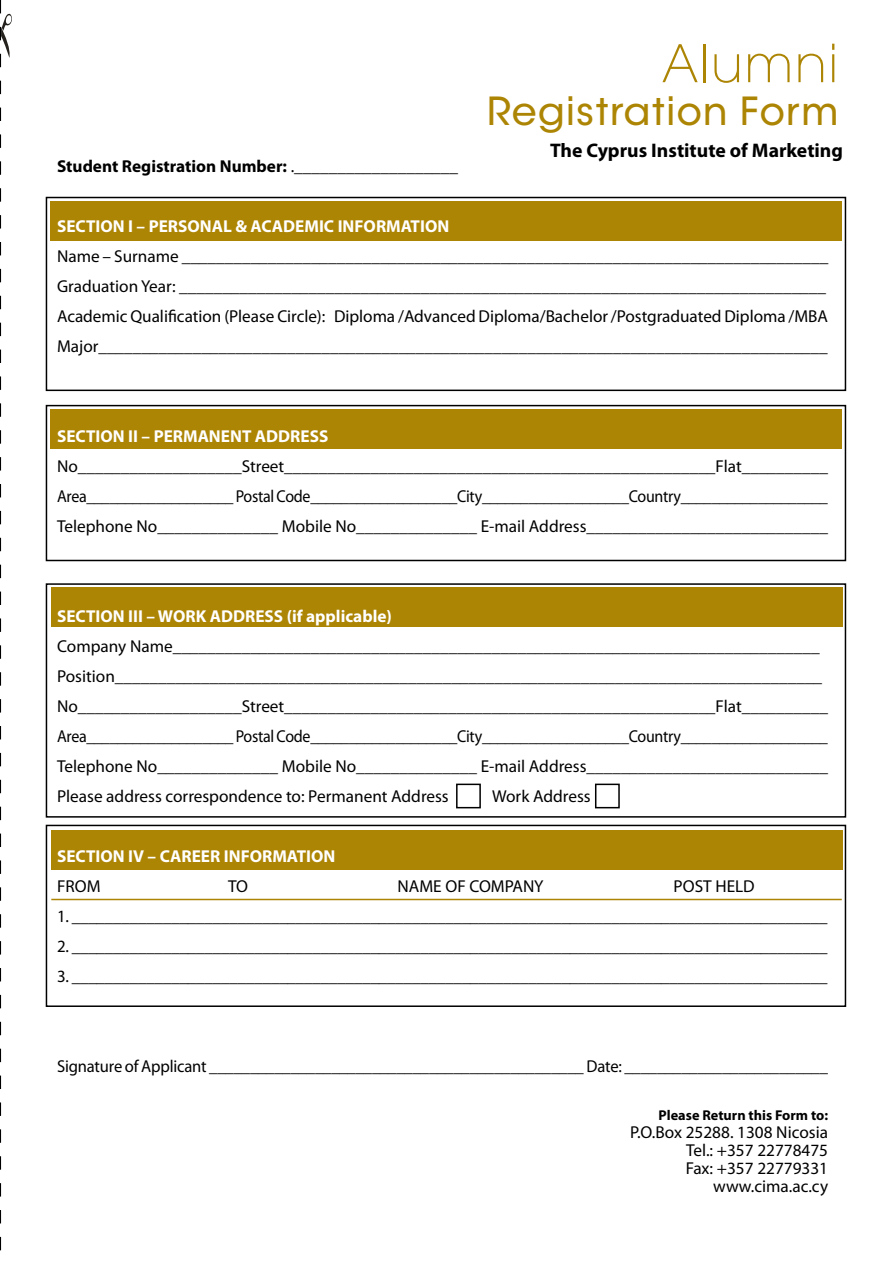
<style>
.page{position:relative;width:893px;height:1263px;background:#fff}
.page>*{position:absolute;margin:0;border:0;box-sizing:border-box;transform-origin:0 0}
.t1{font:300 51px "Art Avanti";color:#ad8505}
.t2{font:500 37.95px "Art Avanti";color:#ad8505}
.t3{font:700 19.65px "Myriad Pro";color:#000}
.t4{font:17.25px/30px "Myriad Pro";color:#000}
.t5{font:700 17.25px "Myriad Pro";color:#fff}
.t6{font:17.25px "Myriad Pro";color:#000;scale:.96 1}
.t7{font:700 17.25px "Myriad Pro";color:#000}
.t8{font:700 14.25px "Myriad Pro";color:#000}
.s1{font-weight:400}
</style>
<div class="page">
<div style="left:50px;top:201px;width:792px;height:39px;background:#ad8505"></div>
<div style="left:50px;top:409px;width:792px;height:39px;background:#ad8505"></div>
<div style="left:51px;top:587px;width:792px;height:39px;background:#ad8505"></div>
<div style="left:51px;top:830px;width:792px;height:39px;background:#ad8505"></div>
<div style="left:46px;top:197px;width:800px;height:194px;border:2px solid #000"></div>
<div style="left:46px;top:405px;width:800px;height:156px;border:2px solid #000"></div>
<div style="left:46px;top:583px;width:800px;height:235px;border:2px solid #000"></div>
<div style="left:46px;top:825px;width:800px;height:182px;border:2px solid #000"></div>
<div style="left:456px;top:784px;width:25px;height:24px;border:2px solid #000"></div>
<div style="left:595px;top:784px;width:25px;height:24px;border:2px solid #000"></div>
<hr style="left:51px;top:899px;width:791px;height:1px;background:#ad8505">
<svg style="left:0;top:0;width:12px;height:1251px"></svg>
<p class="t7" style="left:57px;top:155px;width:403px">Student Registration Number: <span class="s1">.___________________</span></p>
<h1 class="t1" style="left:661px;top:37px;width:179px">Alumni</h1>
<h2 class="t2" style="left:486px;top:90px;width:354px">Registration Form</h2>
<p class="t3" style="left:550px;top:138px;width:294px">The Cyprus Institute of Marketing</p>
<p class="t5" style="left:57px;top:215px;width:394px">SECTION I – PERSONAL &amp; ACADEMIC INFORMATION</p>
<p class="t4" style="left:57px;top:241px;width:773px">Name – Surname ___________________________________________________________________________ Graduation Year: ___________________________________________________________________________ Academic Qualification (Please Circle): Diploma /Advanced Diploma/Bachelor /Postgraduated Diploma /MBA Major_____________________________________________________________________________________</p>
<p class="t5" style="left:57px;top:425px;width:273px">SECTION II – PERMANENT ADDRESS</p>
<p class="t4" style="left:57px;top:451px;width:772px;text-align:justify">Νο___________________Street__________________________________________________Flat__________ Area___________________ PostalCode___________________City___________________Country___________________ Telephone No______________ Mobile No______________ E-mail Address____________________________</p>
<p class="t5" style="left:57px;top:605px;width:336px">SECTION III – WORK ADDRESS (if applicable)</p>
<p class="t4" style="left:57px;top:631px;width:772px">Company Name___________________________________________________________________________ Position__________________________________________________________________________________ Νο___________________Street__________________________________________________Flat__________ Area___________________ PostalCode___________________City___________________Country___________________ Telephone No______________ Mobile No______________ E-mail Address____________________________ Please address correspondence to: Permanent Address</p>
<p class="t4" style="left:492px;top:781px;width:100px">Work Address</p>
<p class="t5" style="left:57px;top:845px;width:280px">SECTION IV – CAREER INFORMATION</p>
<p class="t4" style="left:57px;top:871px;width:45px">FROM</p>
<p class="t4" style="left:228px;top:871px;width:21px">TO</p>
<p class="t4" style="left:398px;top:871px;width:148px">NAME OF COMPANY</p>
<p class="t4" style="left:674px;top:871px;width:83px">POST HELD</p>
<p class="t4" style="left:57px;top:901px;width:772px">1. ___________________________________________________________________________________________</p>
<p class="t4" style="left:57px;top:931px;width:772px">2. ___________________________________________________________________________________________</p>
<p class="t4" style="left:57px;top:961px;width:772px">3. ___________________________________________________________________________________________</p>
<p class="t6" style="left:57px;top:1056px;width:804px">Signature of Applicant ______________________________________________ Date: _________________________</p>
<p class="t8" style="left:659px;top:1106px;width:171px">Please Return this Form to:</p>
<p class="t4" style="left:630px;top:1123px;width:199px;line-height:18px;text-align:right">P.O.Box 25288. 1308 Nicosia<br>Tel.: +357 22778475<br>Fax: +357 22779331 www.cima.ac.cy</p>
</div>
